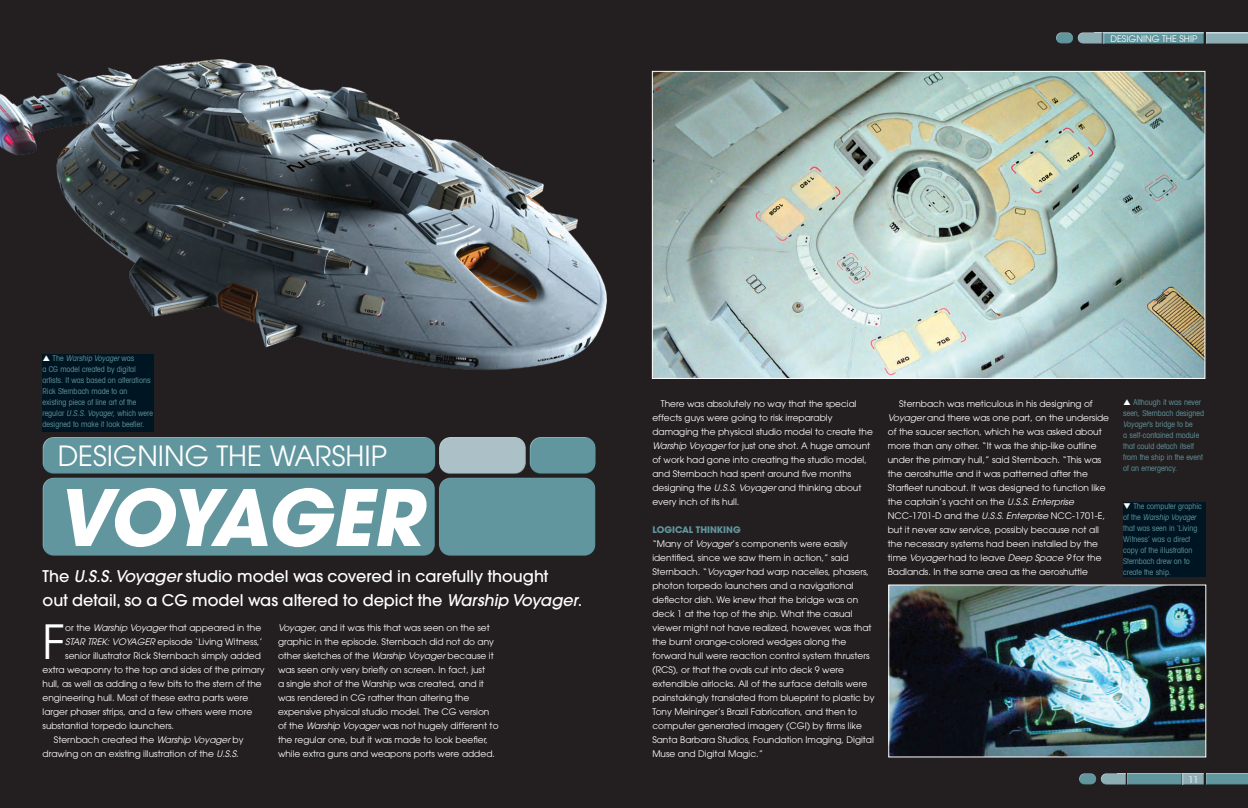
<style>
.page{position:relative;width:1248px;height:808px;background:#fff}
.page>*{position:absolute;margin:0;border:0;box-sizing:border-box;transform-origin:0 0}
.t1{font:italic 700 77px "Avant Garde";color:#fff}
.t2{font:46.8px "Avant Garde";color:#fff}
.t3{font:27.7px "Avant Garde LT";color:#fff}
.t4{font:500 16px/24px "Avant Garde";color:#fff}
.t5{font:9px/14px "Avant Garde";color:#fff}
.t6{font:condensed 8px/11px "Avant Garde LT";color:#61969e}
.s1{font-style:italic}
.s2{font-family:"Avant Garde LT";font-style:italic}
.s3{font-weight:700;color:#61969e}
.s4{color:#fff}
</style>
<div class="page">
<div style="left:0;top:0;width:1247px;height:808px;background:#231f20"></div>
<div style="left:42px;top:476px;width:393px;height:74px;background:#fff;opacity:.75"></div>
<div style="left:42px;top:481px;width:394px;height:76px;background:#61969e"></div>
<div style="left:438px;top:476px;width:158px;height:74px;background:#fff;opacity:.75"></div>
<div style="left:438px;top:481px;width:159px;height:76px;background:#61969e"></div>
<div style="left:42px;top:436px;width:394px;height:32px;background:#fff;opacity:.75"></div>
<div style="left:42px;top:441px;width:394px;height:34px;background:#61969e"></div>
<div style="left:438px;top:436px;width:88px;height:32px;background:#fff;opacity:.75"></div>
<div style="left:438px;top:441px;width:89px;height:34px;background:#231f20;opacity:.75"></div>
<div style="left:529px;top:436px;width:67px;height:32px;background:#fff;opacity:.75"></div>
<div style="left:529px;top:441px;width:68px;height:34px;background:#231f20;opacity:.75"></div>
<div style="left:1099px;top:772px;width:27px;height:10px;background:#231f20"></div>
<div style="left:1099px;top:773px;width:27px;height:12px;background:#231f20;opacity:.75"></div>
<div style="left:1126px;top:772px;width:56px;height:13px;background:#231f20"></div>
<div style="left:1126px;top:773px;width:56px;height:12px;background:#61969e"></div>
<div style="left:1181px;top:772px;width:24px;height:13px;background:#231f20"></div>
<div style="left:1181px;top:773px;width:24px;height:12px;background:#231f20;opacity:.75"></div>
<div style="left:1204px;top:772px;width:43px;height:13px;background:#231f20"></div>
<div style="left:1204px;top:773px;width:43px;height:12px;background:#61969e"></div>
<div style="left:1078px;top:772px;width:19px;height:10px;background:#fff;opacity:.75"></div>
<div style="left:1078px;top:775px;width:20px;height:10px;background:#231f20;opacity:.75"></div>
<div style="left:1076px;top:31px;width:27px;height:10px;background:#231f20"></div>
<div style="left:1076px;top:32px;width:27px;height:12px;background:#231f20;opacity:.75"></div>
<div style="left:1103px;top:31px;width:102px;height:13px;background:#231f20"></div>
<div style="left:1103px;top:32px;width:102px;height:12px;background:#231f20;opacity:.75"></div>
<div style="left:1204px;top:31px;width:43px;height:13px;background:#231f20"></div>
<div style="left:1204px;top:32px;width:43px;height:12px;background:#231f20;opacity:.75"></div>
<div style="left:1055px;top:31px;width:18px;height:10px;background:#fff;opacity:.75"></div>
<div style="left:1055px;top:34px;width:19px;height:10px;background:#231f20;opacity:.75"></div>
<img style="left:0;top:17px;width:633px;height:386px">
<img style="left:653px;top:73px;width:550px;height:304px">
<div style="left:651px;top:71px;width:554px;height:308px;border:1px solid #fff"></div>
<div style="left:43px;top:354px;width:111px;height:77px;background:#001522"></div>
<div style="left:1123px;top:503px;width:82px;height:74px;background:#001522"></div>
<img style="left:890px;top:586px;width:314px;height:169px">
<svg style="left:1123px;top:400px;width:7px;height:5px"></svg>
<p class="t5" style="left:1110px;top:32px;width:88px">DESIGNING THE SHIP</p>
<p class="t6" style="left:43px;top:352px;width:112px;text-indent:10px">T h e <span class="s1">Warship Voyager</span> w a s<br>a CG model created by digital artists. It was based on alterations<br>Rick Sternbach made to an existing piece of line art of the regular <span class="s1">U.S.S. Voyager</span>, which were designed to make it look beefier.</p>
<h3 class="t3" style="left:58px;top:439px;width:331px">DESIGNING THE WARSHIP</h3>
<h1 class="t1" style="left:56px;top:468px;width:385px">VOYAGER</h1>
<h3 class="t4" style="left:43px;top:564px;width:541px">The <span class="s1">U.S.S.Voyager</span>studio model was covered in carefully thought<br>out detail, so a CG model was altered to depict the <span class="s1">Warship Voyager</span>.</h3>
<h2 class="t2" style="left:43px;top:614px;width:24px">F</h2>
<p class="t5" style="left:65px;top:621px;width:197px">or the <span class="s2">Warship Voyager</span> that appeared in the</p>
<p class="t5" style="left:65px;top:635px;width:199px"><span class="s2">STAR TREK: VOYAGER</span> episode ‘Living Witness,’</p>
<p class="t5" style="left:65px;top:649px;width:197px">senior illustrator Rick Sternbach simply added</p>
<p class="t5" style="left:43px;top:663px;width:223px">extra weaponry to the top and sides of the primary</p>
<p class="t5" style="left:43px;top:677px;width:221px">hull, as well as adding a few bits to the stern of the</p>
<p class="t5" style="left:43px;top:691px;width:207px">engineering hull. Most of these extra parts were</p>
<p class="t5" style="left:43px;top:705px;width:211px">larger phaser strips, and a few others were more</p>
<p class="t5" style="left:43px;top:719px;width:133px">substantial torpedo launchers.</p>
<p class="t5" style="left:54px;top:733px;width:191px">Sternbach created the <span class="s2">Warship Voyager</span> by</p>
<p class="t5" style="left:43px;top:747px;width:198px">drawing on an existing illustration of the <span class="s2">U.S.S.</span></p>
<p class="t5" style="left:278px;top:621px;width:222px"><span class="s2">Voyager</span>, and it was this that was seen on the set graphic in the episode. Sternbach did not do any other sketches of the <span class="s2">Warship Voyager</span> because it was seen only very briefly on screen. In fact, just<br>a single shot of the Warship was created, and it was rendered in CG rather than altering the expensive physical studio model. The CG version of the <span class="s2">Warship Voyager</span> was not hugely different to the regular one, but it was made to look beefier, while extra guns and weapons ports were added.</p>
<p class="t5" style="left:652px;top:397px;width:222px;text-indent:9px">There was absolutely no way that the special effects guys were going to risk irreparably damaging the physical studio model to create the <span class="s2">Warship Voyager</span> for just one shot. A huge amount of work had gone into creating the studio model, and Sternbach had spent around five months designing the <span class="s2">U.S.S. Voyager</span> and thinking about every inch of its hull.</p>
<p class="t5" style="left:652px;top:523px;width:224px"><span class="s3">LOGICAL THINKING<br></span>“Many of <span class="s2">Voyager</span>’s components were easily identified, since we saw them in action,” said Sternbach. “<span class="s2">Voyager</span> had warp nacelles, phasers, photon torpedo launchers and a navigational deflector dish. We knew that the bridge was on deck 1 at the top of the ship. What the casual viewer might not have realized, however, was that the burnt orange-colored wedges along the forward hull were reaction control system thrusters (RCS), or that the ovals cut into deck 9 were extendible airlocks. All of the surface details were painstakingly translated from blueprint to plastic by Tony Meininger’s Brazil Fabrication, and then to computer generated imagery (CGI) by firms like Santa Barbara Studios, Foundation Imaging, Digital Muse and Digital Magic.”</p>
<p class="t5" style="left:887px;top:397px;width:223px;text-indent:11px">Sternbach was meticulous in his designing of <span class="s2">Voyager</span> and there was one part, on the underside of the saucer section, which he was asked about more than any other. “It was the ship-like outline under the primary hull,” said Sternbach. “This was the aeroshuttle and it was patterned after the Starfleet runabout. It was designed to function like the captain’s yacht on the <span class="s2">U.S.S. Enterprise </span>NCC-1701-D and the <span class="s2">U.S.S. Enterprise</span> NCC-1701-E, but it never saw service, possibly because not all the necessary systems had been installed by the time <span class="s2">Voyager</span> had to leave <span class="s2">Deep Space 9</span> for the Badlands. In the same area as the aeroshuttle</p>
<p class="t6" style="left:1123px;top:397px;width:82px;text-indent:10px">Although it was never seen, Sternbach designed<br><span class="s1">Voyager</span>’s bridge to be<br>a self-contained module that could detach itself from the ship in the event of an emergency.</p>
<p class="t6" style="left:1123px;top:500px;width:80px"><span class="s4">❑</span> The computer graphic o f t h e <span class="s1">Warship Voyager </span>that was seen in ‘Living<br>Witness’ was a direct copy of the illustration<br>Sternbach drew on to create the ship.</p>
<p class="t5" style="left:1188px;top:772px;width:11px">11</p>
</div>
